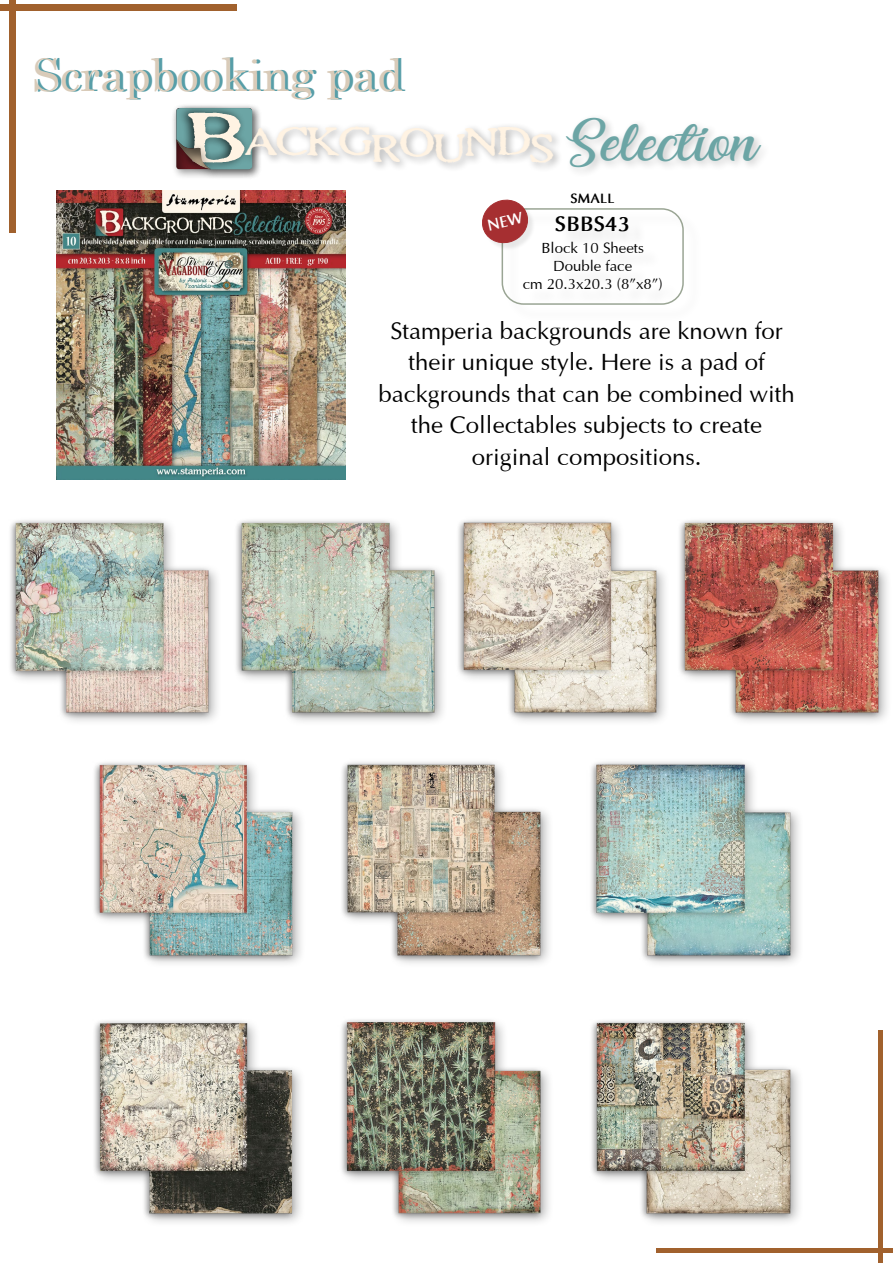
<style>
.page{position:relative;width:893px;height:1263px;background:#fff}
.page>*{position:absolute;margin:0;border:0;box-sizing:border-box;transform-origin:0 0}
.t1{font:45px "Century";color:#579ea8}
.t2{font:32.1px "Times and Times again";color:#fff3e3;scale:1.23 1}
.t3{font:24px/31.5px "Optima";color:#000;text-align:center}
.t4{font:700 21px "Optima";color:#000}
.t5{font:15px/18px "Optima";color:#000;text-align:center}
.t6{font:700 13.5px "Optima";color:#000}
.s1{font-family:"Laughing and Smiling";font-size:39.3px;color:#6ca5a5}
</style>
<div class="page">
<img style="left:56px;top:190px;width:289px;height:289px">
<img style="left:10px;top:520px;width:207px;height:202px">
<img style="left:679px;top:520px;width:208px;height:202px">
<img style="left:236px;top:520px;width:207px;height:202px">
<img style="left:94px;top:762px;width:207px;height:202px">
<img style="left:591px;top:761px;width:208px;height:203px">
<img style="left:341px;top:1019px;width:208px;height:203px">
<img style="left:458px;top:520px;width:207px;height:202px">
<img style="left:342px;top:762px;width:207px;height:202px">
<img style="left:94px;top:1021px;width:207px;height:202px">
<img style="left:591px;top:1020px;width:208px;height:203px">
<div style="left:171px;top:103px;width:92px;height:77px;background:#000;opacity:.4"></div>
<div style="left:177px;top:104px;width:73px;height:67px;background:#000;opacity:.75"></div>
<div style="left:171px;top:135px;width:50px;height:45px;background:#000;opacity:.28"></div>
<svg style="left:176px;top:108px;width:76px;height:61px;background:#98b1ab"></svg>
<div style="left:164px;top:129px;width:61px;height:43px;background:#000;opacity:.57"></div>
<div style="left:241px;top:122px;width:322px;height:51px;background:#000;opacity:.33"></div>
<div style="left:562px;top:113px;width:209px;height:65px;background:#000;opacity:.22"></div>
<div style="left:502px;top:208px;width:182px;height:97px;border:2px solid #9aa594;border-radius:21px"></div>
<hr style="left:878px;top:1031px;width:4px;height:232px;background:#a1612d">
<div style="left:0;top:4px;width:236px;height:6px;background:#a1612d"></div>
<div style="left:10px;top:0;width:6px;height:232px;background:#a1612d"></div>
<div style="left:656px;top:1248px;width:237px;height:5px;background:#a1612d"></div>
<div style="left:483px;top:201px;width:53px;height:50px;background:#000;opacity:.09"></div>
<svg style="left:482px;top:199px;width:50px;height:49px"></svg>
<h1 class="t1" style="left:35px;top:37px;width:372px">Scrapbooking pad</h1>
<h2 class="t2" style="left:245px;top:126px;width:419px">ACKGROUNDS <span class="s1">Selection</span></h2>
<p class="t6" style="left:571px;top:190px;width:46px">SMALL</p>
<p class="t4" style="left:555px;top:211px;width:77px">SBBS43</p>
<p class="t5" style="left:541px;top:237px;width:104px">Block 10 Sheets<br>Double face</p>
<p class="t5" style="left:523px;top:274px;width:142px">cm 20.3x20.3 (8”x8”)</p>
<p class="t3" style="left:379px;top:313px;width:418px">Stamperia backgrounds are known for their unique style. Here is a pad of backgrounds that can be combined with the Collectables subjects to create original compositions.</p>
</div>
